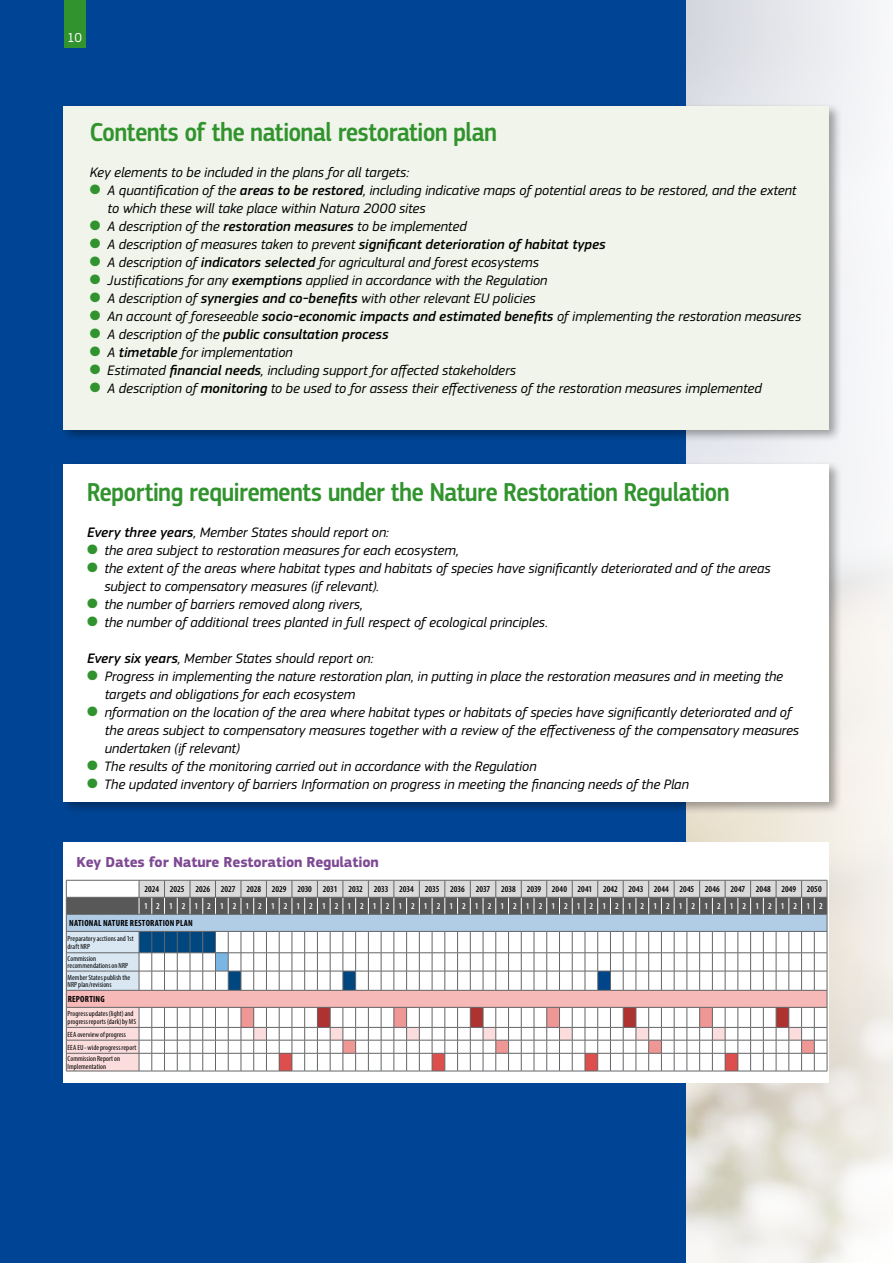
<style>
.page{position:relative;width:893px;height:1263px;background:#fff}
.page>*{position:absolute;margin:0;border:0;box-sizing:border-box;transform-origin:0 0}
.t1{font:500 27px "EC Square Sans Cond Pro";letter-spacing:-.005em;color:#31932e}
.t2{font:700 15px "EC Square Sans Pro";letter-spacing:-.01em;color:#7e4a94}
.t3{font:italic 14.25px/18px "EC Square Sans Pro";letter-spacing:-.005em;color:#000}
.t4{font:italic 500 14.25px "EC Square Sans Pro";color:#000}
.t5{font:13.5px "EC Square Sans Pro";color:#fff}
.t6{font:600 condensed 9px "Myriad Pro";color:#000}
.t7{font:600 condensed 9px "Myriad Pro";letter-spacing:1.01em;color:#fff}
.t8{font:700 condensed 9px "Myriad Pro";letter-spacing:.025em;color:#000}
.t9{font:condensed 7.5px/7.5px "Myriad Pro";letter-spacing:.01em;color:#000}
.s1{color:#31932e}
.s2{font-weight:500}
.s3{font-weight:400}
</style>
<div class="page">
<img style="left:685px;top:0;width:208px;height:1263px">
<div style="left:0;top:0;width:685px;height:1263px;background:#004595"></div>
<div style="left:60px;top:103px;width:782px;height:339px;background:#000;opacity:.35"></div>
<div style="left:64px;top:106px;width:765px;height:323px;background:#f0f4ea"></div>
<div style="left:60px;top:461px;width:782px;height:354px;background:#000;opacity:.35"></div>
<div style="left:64px;top:465px;width:765px;height:337px;background:#fff"></div>
<div style="left:64px;top:0;width:21px;height:48px;background:#31932e"></div>
<div style="left:64px;top:843px;width:765px;height:240px;background:#fff"></div>
<svg style="left:66px;top:880px;width:762px;height:192px"></svg>
<p class="t5" style="left:67px;top:30px;width:17px">10</p>
<h1 class="t1" style="left:90px;top:117px;width:409px">Contents of the national restoration plan</h1>
<p class="t3" style="left:90px;top:164px;width:321px">Key elements to be included in the plans for all targets:</p>
<p class="t3" style="left:108px;top:182px;width:690px;text-indent:-18px"><span class="s1">●</span> A quantification of the <span class="s2">areas to be restored</span>, including indicative maps of potential areas to be restored, and the extent to which these will take place within Natura 2000 sites</p>
<p class="t3" style="left:90px;top:218px;width:378px"><span class="s1">●</span> A description of the <span class="s2">restoration measures</span> to be implemented</p>
<p class="t4" style="left:90px;top:236px;width:518px"><span class="s1">●</span> <span class="s3">A description of measures taken to prevent</span> significant deterioration of habitat types</p>
<p class="t3" style="left:90px;top:254px;width:451px"><span class="s1">●</span> A description of <span class="s2">indicators selected</span> for agricultural and forest ecosystems</p>
<p class="t3" style="left:90px;top:272px;width:459px"><span class="s1">●</span> Justifications for any <span class="s2">exemptions</span> applied in accordance with the Regulation</p>
<p class="t3" style="left:90px;top:290px;width:448px"><span class="s1">●</span> A description of <span class="s2">synergies and co-benefits</span> with other relevant EU policies</p>
<p class="t3" style="left:90px;top:308px;width:713px"><span class="s1">●</span> An account of foreseeable <span class="s2">socio-economic impacts and estimated benefits</span> of implementing the restoration measures</p>
<p class="t4" style="left:90px;top:326px;width:300px"><span class="s1">●</span> <span class="s3">A description of the</span> public consultation process</p>
<p class="t3" style="left:90px;top:344px;width:205px"><span class="s1">●</span> A <span class="s2">timetable</span> for implementation</p>
<p class="t3" style="left:90px;top:362px;width:428px"><span class="s1">●</span> Estimated <span class="s2">financial needs</span>, including support for affected stakeholders</p>
<p class="t3" style="left:90px;top:380px;width:673px"><span class="s1">●</span> A description of <span class="s2">monitoring</span> to be used to for assess their effectiveness of the restoration measures implemented</p>
<h1 class="t1" style="left:87px;top:476px;width:644px">Reporting requirements under the Nature Restoration Regulation</h1>
<p class="t3" style="left:87px;top:523px;width:303px"><span class="s2">Every three years</span>, Member States should report on:</p>
<p class="t3" style="left:87px;top:541px;width:373px"><span class="s1">●</span> the area subject to restoration measures for each ecosystem,</p>
<p class="t3" style="left:104px;top:559px;width:668px;text-indent:-17px"><span class="s1">●</span> the extent of the areas where habitat types and habitats of species have significantly deteriorated and of the areas subject to compensatory measures (if relevant).</p>
<p class="t3" style="left:87px;top:595px;width:277px"><span class="s1">●</span> the number of barriers removed along rivers,</p>
<p class="t3" style="left:87px;top:613px;width:462px"><span class="s1">●</span> the number of additional trees planted in full respect of ecological principles.</p>
<p class="t3" style="left:87px;top:649px;width:288px"><span class="s2">Every six years</span>, Member States should report on:</p>
<p class="t3" style="left:105px;top:667px;width:680px;text-indent:-18px"><span class="s1">●</span> Progress in implementing the nature restoration plan, in putting in place the restoration measures and in meeting the targets and obligations for each ecosystem</p>
<p class="t3" style="left:105px;top:703px;width:696px;text-indent:-18px"><span class="s1">●</span> nformation on the location of the area where habitat types or habitats of species have significantly deteriorated and of the areas subject to compensatory measures together with a review of the effectiveness of the compensatory measures undertaken (if relevant)</p>
<p class="t3" style="left:87px;top:757px;width:451px"><span class="s1">●</span> The results of the monitoring carried out in accordance with the Regulation</p>
<p class="t3" style="left:87px;top:775px;width:603px"><span class="s1">●</span> The updated inventory of barriers Information on progress in meeting the financing needs of the Plan</p>
<p class="t2" style="left:77px;top:853px;width:304px">Key Dates for Nature Restoration Regulation</p>
<p class="t6" style="left:145px;top:884px;width:679px">2024 2025 2026 2027 2028 2029 2030 2031 2032 2033 2034 2035 2036 2037 2038 2039 2040 2041 2042 2043 2044 2045 2046 2047 2048 2049 2050</p>
<p class="t7" style="left:144px;top:901px;width:680px">121212121212121212121212121212121212121212121212121212</p>
<p class="t8" style="left:69px;top:918px;width:125px">NATIONAL NATURE RESTORATION PLAN</p>
<p class="t9" style="left:68px;top:935px;width:68px">Preparatory acctions and 1st draft NRP</p>
<p class="t9" style="left:68px;top:955px;width:62px">Commission recommendations on NRP</p>
<p class="t9" style="left:68px;top:973px;width:64px">Member States publish the<br>NRP plan/revisions</p>
<p class="t8" style="left:68px;top:993px;width:38px">REPORTING</p>
<p class="t9" style="left:68px;top:1010px;width:70px">Progress updates (light) and progress reports (dark) by MS</p>
<p class="t9" style="left:68px;top:1027px;width:70px;line-height:12.9px">EEA overview of progress<br>EEA EU - wide progress report</p>
<p class="t9" style="left:68px;top:1055px;width:54px">Commission Report on<br>Implementation</p>
</div>
